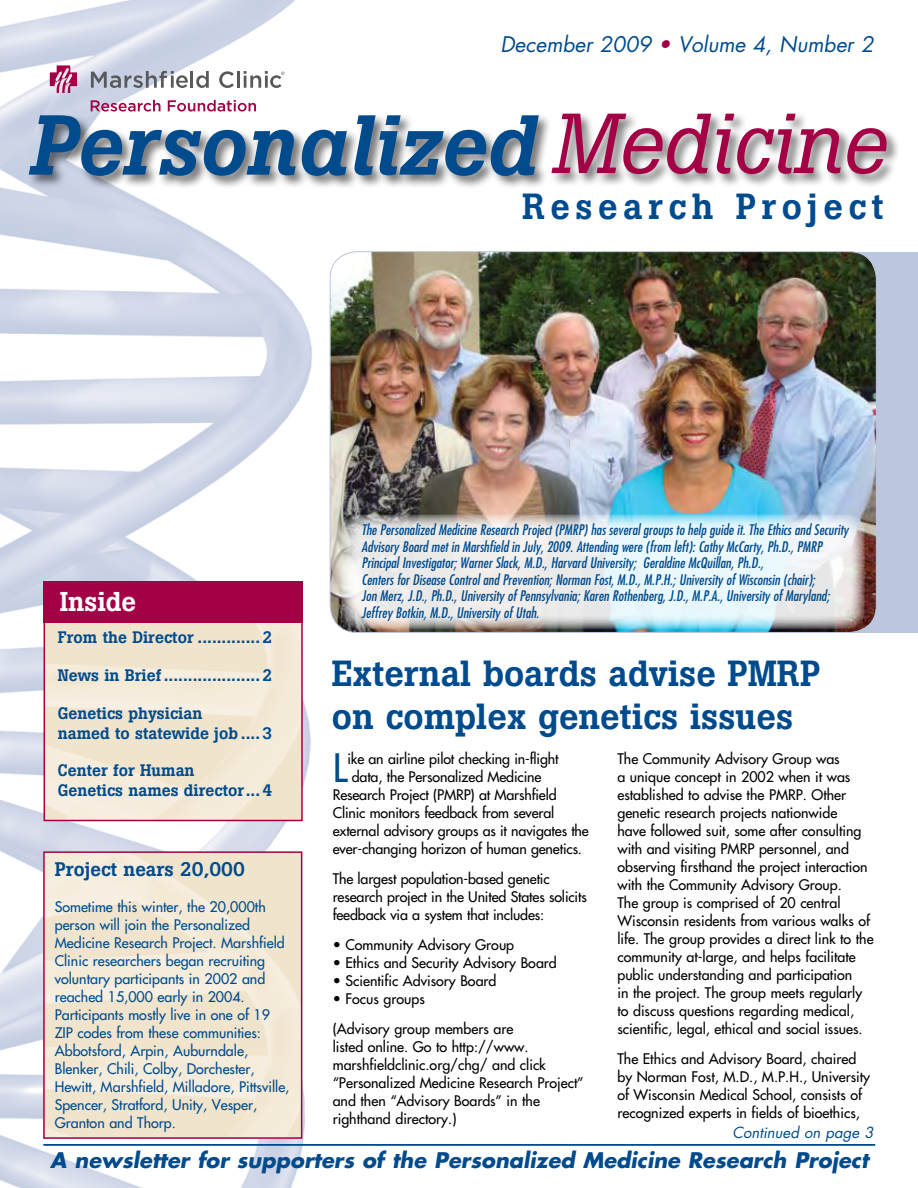
<style>
.page{position:relative;width:918px;height:1188px;background:#fff}
.page>*{position:absolute;margin:0;border:0;box-sizing:border-box;transform-origin:0 0}
.t1{font:italic 500 84px "Boton";color:#004b8d}
.t2{font:38.1px "Futura";color:#004b8d}
.t3{font:500 36px/43.2px "Boton";color:#004b8d}
.t4{font:500 36px "Boton";letter-spacing:.15em;color:#004b8d}
.t5{font:500 27px "Boton";color:#fff}
.t6{font:italic 700 21px "Futura";color:#004b8d}
.t7{font:italic 21px "Futura";color:#004b8d}
.t8{font:500 19.5px "Boton";color:#004b8d}
.t9{font:500 16.5px/19.8px "Boton";color:#004b8d}
.t10{font:italic 15px "Futura";color:#004b8d}
.t11{font:14.25px/18px "Futura";color:#000}
.t12{font:italic condensed 14.25px/16.5px "Futura";color:#004b8d}
.t13{font:14.25px/18px "Futura";color:#004b8d}
.s1{color:#a40046}
.s2{font-weight:400;color:#a40046}
</style>
<div class="page">
<img style="left:0;top:0;width:330px;height:1188px">
<hr style="left:44px;top:1144px;width:831px;height:2px;background:#004b8d">
<svg style="left:91px;top:71px;width:97px;height:17px;background:#a7acb5"></svg>
<hr style="left:190px;top:71px;width:3px;height:17px;background:#58595b">
<svg style="left:196px;top:71px;width:13px;height:17px"></svg>
<svg style="left:219px;top:71px;width:15px;height:17px"></svg>
<hr style="left:237px;top:71px;width:3px;height:17px;background:#58595b">
<svg style="left:244px;top:71px;width:40px;height:17px"></svg>
<svg style="left:50px;top:65px;width:27px;height:28px"></svg>
<svg style="left:91px;top:100px;width:70px;height:12px"></svg>
<svg style="left:168px;top:100px;width:88px;height:12px"></svg>
<img style="left:47px;top:622px;width:253px;height:196px">
<div style="left:44px;top:584px;width:259px;height:237px;border:2px solid #a40046"></div>
<img style="left:46px;top:854px;width:253px;height:282px">
<div style="left:43px;top:851px;width:259px;height:288px;border:2px solid #a40046"></div>
<div style="left:44px;top:581px;width:259px;height:41px;background:#a40046"></div>
<div style="left:689px;top:252px;width:229px;height:381px;background:#bdc6df"></div>
<img style="left:330px;top:253px;width:545px;height:379px">
<div style="left:27px;top:113px;width:525px;height:76px;background:#000;opacity:.55"></div>
<div style="left:549px;top:111px;width:351px;height:77px;background:#000;opacity:.55"></div>
<svg style="left:340px;top:514px;width:525px;height:115px;background:#dfe5e7"></svg>
<h3 class="t7" style="left:500px;top:30px;width:375px">December 2009 <span class="s1">•</span> Volume 4, Number 2</h3>
<h1 class="t1" style="left:29px;top:96px;width:858px">Personalized <span class="s2">Medicine</span></h1>
<h3 class="t4" style="left:522px;top:185px;width:363px">Research Project</h3>
<h3 class="t5" style="left:60px;top:586px;width:78px">Inside</h3>
<p class="t9" style="left:58px;top:628px;width:216px">From the Director .............2</p>
<p class="t9" style="left:58px;top:665px;width:216px">News in Brief ....................2</p>
<p class="t9" style="left:58px;top:703px;width:216px">Genetics physician<br>named to statewide job ....3</p>
<p class="t9" style="left:58px;top:761px;width:216px">Center for Human<br>Genetics names director...4</p>
<h3 class="t8" style="left:55px;top:857px;width:192px">Project nears 20,000</h3>
<p class="t13" style="left:55px;top:897px;width:236px">Sometime this winter, the 20,000th person will join the Personalized Medicine Research Project. Marshfield Clinic researchers began recruiting voluntary participants in 2002 and reached 15,000 early in 2004.<br>Participants mostly live in one of 19<br>ZIP codes from these communities:<br>Abbotsford, Arpin, Auburndale, Blenker, Chili, Colby, Dorchester, Hewitt, Marshfield, Milladore, Pittsville, Spencer, Stratford, Unity, Vesper, Granton and Thorp.</p>
<p class="t12" style="left:362px;top:521px;width:489px">The Personalized Medicine Research Project (PMRP) has several groups to help guide it. The Ethics and Security Advisory Board met in Marshfield in July, 2009. Attending were (from left): Cathy McCarty, Ph.D., PMRP Principal Investigator; Warner Slack, M.D., Harvard University; Geraldine McQuillan, Ph.D.,<br>Centers for Disease Control and Prevention; Norman Fost, M.D., M.P.H.; University of Wisconsin (chair);<br>Jon Merz, J.D., Ph.D., University of Pennsylvania; Karen Rothenberg, J.D., M.P.A., University of Maryland; Jeffrey Botkin, M.D., University of Utah.</p>
<h3 class="t3" style="left:332px;top:651px;width:490px">External boards advise PMRP on complex genetics issues</h3>
<h2 class="t2" style="left:333px;top:743px;width:16px">L</h2>
<p class="t11" style="left:347px;top:750px;width:213px">ike an airline pilot checking in-flight</p>
<p class="t11" style="left:352px;top:768px;width:191px">data, the Personalized Medicine</p>
<p class="t11" style="left:333px;top:786px;width:225px">Research Project (PMRP) at Marshfield</p>
<p class="t11" style="left:333px;top:804px;width:223px">Clinic monitors feedback from several</p>
<p class="t11" style="left:333px;top:822px;width:258px">external advisory groups as it navigates the</p>
<p class="t11" style="left:333px;top:840px;width:251px">ever-changing horizon of human genetics.</p>
<p class="t11" style="left:333px;top:870px;width:256px">The largest population-based genetic research project in the United States solicits feedback via a system that includes:</p>
<p class="t11" style="left:333px;top:936px;width:183px">• Community Advisory Group</p>
<p class="t11" style="left:333px;top:954px;width:226px">• Ethics and Security Advisory Board</p>
<p class="t11" style="left:333px;top:972px;width:165px">• Scientific Advisory Board</p>
<p class="t11" style="left:333px;top:984px;width:182px;line-height:30px">• Focus groups<br>(Advisory group members are</p>
<p class="t11" style="left:333px;top:1038px;width:253px">listed online. Go to http://www. marshfieldclinic.org/chg/ and click “Personalized Medicine Research Project” and then “Advisory Boards” in the righthand directory.)</p>
<p class="t11" style="left:617px;top:750px;width:258px">The Community Advisory Group was<br>a unique concept in 2002 when it was established to advise the PMRP. Other genetic research projects nationwide<br>have followed suit, some after consulting with and visiting PMRP personnel, and observing firsthand the project interaction with the Community Advisory Group.<br>The group is comprised of 20 central Wisconsin residents from various walks of life. The group provides a direct link to the community at-large, and helps facilitate public understanding and participation<br>in the project. The group meets regularly to discuss questions regarding medical, scientific, legal, ethical and social issues.</p>
<p class="t11" style="left:617px;top:1050px;width:254px">The Ethics and Advisory Board, chaired by Norman Fost, M.D., M.P.H., University of Wisconsin Medical School, consists of recognized experts in fields of bioethics,</p>
<p class="t10" style="left:732px;top:1122px;width:143px">Continued on page 3</p>
<h3 class="t6" style="left:50px;top:1145px;width:820px">A newsletter for supporters of the Personalized Medicine Research Project</h3>
</div>
